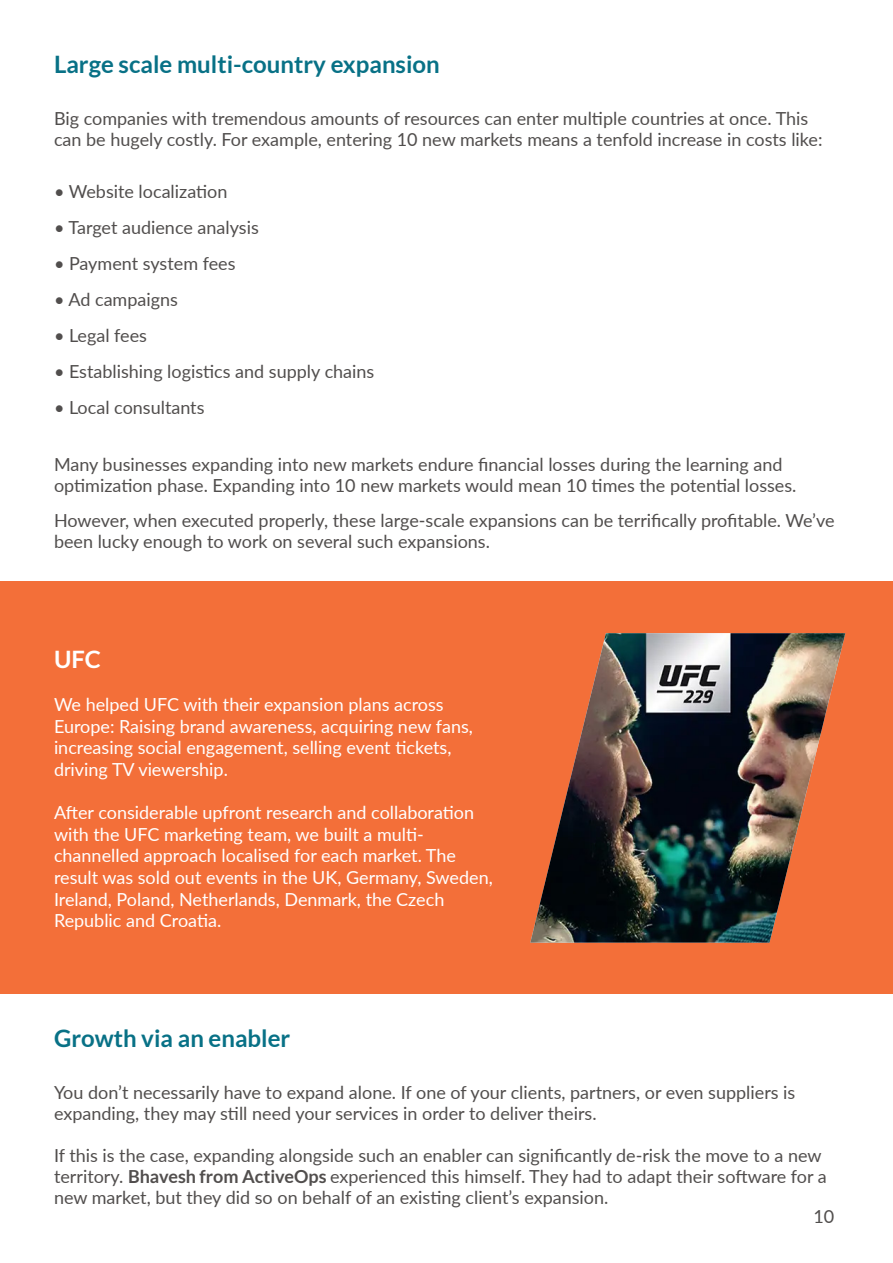
<style>
.page{position:relative;width:893px;height:1263px;background:#fff}
.page>*{position:absolute;margin:0;border:0;box-sizing:border-box;transform-origin:0 0}
.t1{font:700 24px "Lato";color:#087186}
.t2{font:700 24px "Lato";color:#fff}
.t3{font:18px/21px "Lato";color:#514e4d}
.t4{font:18px/21.6px "Lato";color:#fff}
.s1{font-weight:700}
</style>
<div class="page">
<div style="left:0;top:581px;width:893px;height:413px;background:#f36f39"></div>
<img style="left:530px;top:633px;width:315px;height:310px">
<h1 class="t1" style="left:54px;top:51px;width:387px">Large scale multi-country expansion</h1>
<p class="t3" style="left:54px;top:107px;width:770px">Big companies with tremendous amounts of resources can enter multiple countries at once. This can be hugely costly. For example, entering 10 new markets means a tenfold increase in costs like:</p>
<p class="t3" style="left:54px;top:180px;width:175px">• Website localization</p>
<p class="t3" style="left:54px;top:216px;width:206px">• Target audience analysis</p>
<p class="t3" style="left:54px;top:252px;width:183px">• Payment system fees</p>
<p class="t3" style="left:54px;top:288px;width:125px">• Ad campaigns</p>
<p class="t3" style="left:54px;top:324px;width:95px">• Legal fees</p>
<p class="t3" style="left:54px;top:360px;width:322px">• Establishing logistics and supply chains</p>
<p class="t3" style="left:54px;top:396px;width:152px">• Local consultants</p>
<p class="t3" style="left:54px;top:454px;width:744px">Many businesses expanding into new markets endure financial losses during the learning and optimization phase. Expanding into 10 new markets would mean 10 times the potential losses.</p>
<p class="t3" style="left:54px;top:509px;width:782px">However, when executed properly, these large-scale expansions can be terrifically profitable. We’ve been lucky enough to work on several such expansions.</p>
<h1 class="t2" style="left:54px;top:645px;width:49px">UFC</h1>
<p class="t4" style="left:54px;top:693px;width:420px">We helped UFC with their expansion plans across Europe: Raising brand awareness, acquiring new fans, increasing social engagement, selling event tickets, driving TV viewership.</p>
<p class="t4" style="left:54px;top:801px;width:440px">After considerable upfront research and collaboration with the UFC marketing team, we built a multi&shy;channelled approach localised for each market. The result was sold out events in the UK, Germany, Sweden, Ireland, Poland, Netherlands, Denmark, the Czech Republic and Croatia.</p>
<h1 class="t1" style="left:54px;top:1024px;width:238px">Growth via an enabler</h1>
<p class="t3" style="left:54px;top:1081px;width:743px">You don’t necessarily have to expand alone. If one of your clients, partners, or even suppliers is expanding, they may still need your services in order to deliver theirs.</p>
<p class="t3" style="left:54px;top:1144px;width:774px">If this is the case, expanding alongside such an enabler can significantly de-risk the move to a new territory. <span class="s1">Bhavesh from ActiveOps</span> experienced this himself. They had to adapt their software for a new market, but they did so on behalf of an existing client’s expansion.</p>
<p class="t3" style="left:813px;top:1206px;width:22px">10</p>
</div>
